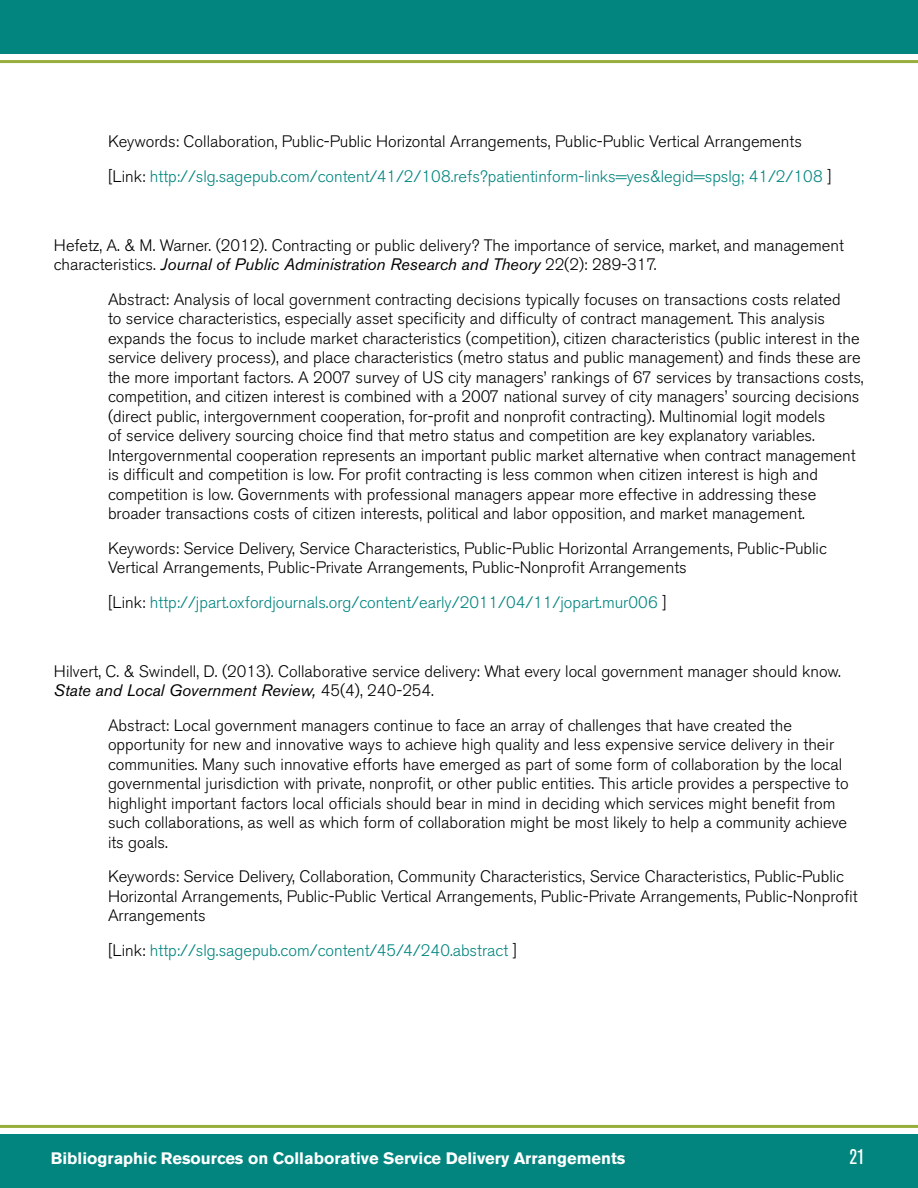
<style>
.page{position:relative;width:918px;height:1188px;background:#fff}
.page>*{position:absolute;margin:0;border:0;box-sizing:border-box;transform-origin:0 0}
.t1{font:condensed 21px "Akzidenz Grotesk BE";color:#fff}
.t2{font:300 16.5px/19.5px "Akzidenz Grotesk BE";color:#000}
.t3{font:300 16.5px "Akzidenz Grotesk BE";color:#02857f}
.t4{font:700 16.5px "Akzidenz Grotesk BE";color:#fff}
.s1{color:#02857f}
.s2{font-weight:400;font-style:italic}
.s3{color:#000}
</style>
<div class="page">
<div style="left:0;top:0;width:918px;height:54px;background:#02857f"></div>
<hr style="left:0;top:60px;width:918px;height:3px;background:#97ae3c">
<div style="left:0;top:1134px;width:918px;height:54px;background:#02857f"></div>
<hr style="left:0;top:1125px;width:918px;height:3px;background:#97ae3c">
<p class="t2" style="left:108px;top:125px;width:725px;line-height:34.5px">Keywords: Collaboration, Public-Public Horizontal Arrangements, Public-Public Vertical Arrangements [Link: <span class="s1">http://slg.sagepub.com/content/41/2/108.refs?patientinform-links=yes&amp;legid=spslg; 41/2/108</span> ]</p>
<p class="t2" style="left:54px;top:236px;width:791px">Hefetz, A. &amp; M. Warner. (2012). Contracting or public delivery? The importance of service, market, and management characteristics. <span class="s2">Journal of Public Administration Research and Theory</span> 22(2): 289-317.</p>
<p class="t2" style="left:108px;top:290px;width:757px">Abstract: Analysis of local government contracting decisions typically focuses on transactions costs related<br>to service characteristics, especially asset specificity and difficulty of contract management. This analysis expands the focus to include market characteristics (competition), citizen characteristics (public interest in the service delivery process), and place characteristics (metro status and public management) and finds these are the more important factors. A 2007 survey of US city managers’ rankings of 67 services by transactions costs, competition, and citizen interest is combined with a 2007 national survey of city managers’ sourcing decisions (direct public, intergovernment cooperation, for-profit and nonprofit contracting). Multinomial logit models<br>of service delivery sourcing choice find that metro status and competition are key explanatory variables.<br>Intergovernmental cooperation represents an important public market alternative when contract management is difficult and competition is low. For profit contracting is less common when citizen interest is high and competition is low. Governments with professional managers appear more effective in addressing these broader transactions costs of citizen interests, political and labor opposition, and market management.</p>
<p class="t2" style="left:108px;top:539px;width:720px">Keywords: Service Delivery, Service Characteristics, Public-Public Horizontal Arrangements, Public-Public<br>Vertical Arrangements, Public-Private Arrangements, Public-Nonprofit Arrangements</p>
<p class="t3" style="left:108px;top:593px;width:560px"><span class="s3">[Link:</span> http://jpart.oxfordjournals.org/content/early/2011/04/11/jopart.mur006 <span class="s3">]</span></p>
<p class="t2" style="left:54px;top:662px;width:789px">Hilvert, C. &amp; Swindell, D. (2013). Collaborative service delivery: What every local government manager should know.<br><span class="s2">State and Local Government Review,</span> 45(4), 240-254.</p>
<p class="t2" style="left:108px;top:716px;width:742px">Abstract: Local government managers continue to face an array of challenges that have created the opportunity for new and innovative ways to achieve high quality and less expensive service delivery in their communities. Many such innovative efforts have emerged as part of some form of collaboration by the local governmental jurisdiction with private, nonprofit, or other public entities. This article provides a perspective to highlight important factors local officials should bear in mind in deciding which services might benefit from such collaborations, as well as which form of collaboration might be most likely to help a community achieve its goals.</p>
<p class="t2" style="left:108px;top:867px;width:751px">Keywords: Service Delivery, Collaboration, Community Characteristics, Service Characteristics, Public-Public<br>Horizontal Arrangements, Public-Public Vertical Arrangements, Public-Private Arrangements, Public-Nonprofit<br>Arrangements</p>
<p class="t3" style="left:108px;top:941px;width:411px"><span class="s3">[Link:</span> http://slg.sagepub.com/content/45/4/240.abstract <span class="s3">]</span></p>
<p class="t4" style="left:51px;top:1148px;width:576px">Bibliographic Resources on Collaborative Service Delivery Arrangements</p>
<p class="t1" style="left:849px;top:1145px;width:17px">21</p>
</div>
